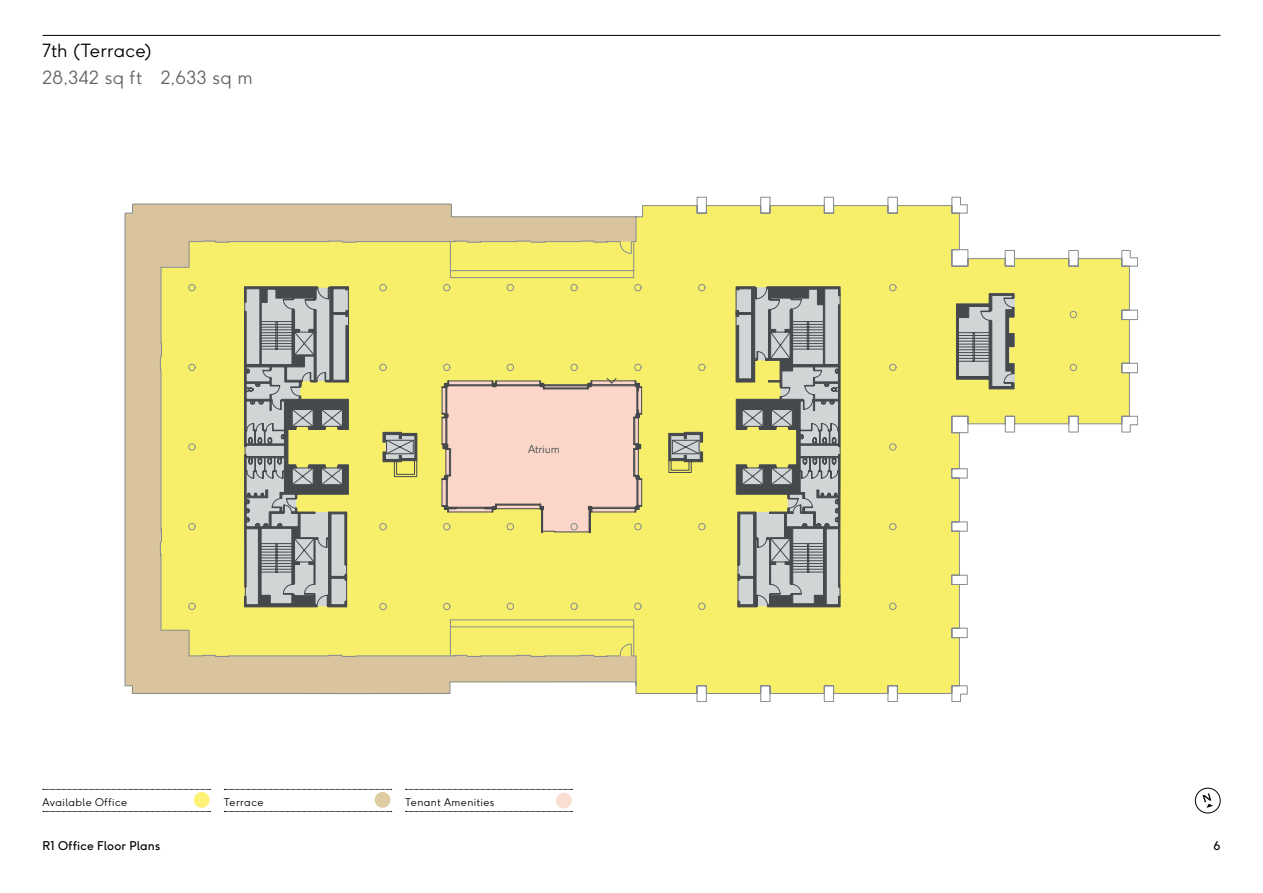
<style>
.page{position:relative;width:1263px;height:893px;background:#fff}
.page>*{position:absolute;margin:0;border:0;box-sizing:border-box;transform-origin:0 0}
.t1{font:300 18px "F37 Ginger";letter-spacing:.01em;color:#646468}
.t2{font:300 18px "F37 Ginger";letter-spacing:.02em;color:#000}
.t3{font:12px "F37 Ginger";letter-spacing:.015em;color:#000}
.t4{font:300 10.65px "F37 Ginger";color:#45494c}
.t5{font:300 10.5px "F37 Ginger";letter-spacing:.04em;color:#000}
</style>
<div class="page">
<svg style="left:1202px;top:793px;width:11px;height:15px"></svg>
<div style="left:1195px;top:788px;width:25px;height:25px;border:1px solid #000;border-radius:50%"></div>
<svg style="left:125px;top:197px;width:1013px;height:505px"></svg>
<div style="left:246px;top:279px;width:768px;height:7px;background:#f7ef6a"></div>
<svg style="left:244px;top:286px;width:770px;height:321px;background:#f5ee74"></svg>
<svg style="left:956px;top:294px;width:59px;height:95px;background:#a7a998"></svg>
<svg style="left:383px;top:432px;width:34px;height:30px"></svg>
<svg style="left:669px;top:432px;width:34px;height:30px"></svg>
<svg style="left:442px;top:381px;width:200px;height:152px;background:#edcfb4"></svg>
<svg style="left:244px;top:287px;width:104px;height:320px;background:#9fa193"></svg>
<svg style="left:735px;top:286px;width:105px;height:321px;background:#aaac9a"></svg>
<hr style="left:43px;top:35px;width:1177px;height:1px;background:#000">
<svg style="left:43px;top:789px;width:168px;height:1px"></svg>
<svg style="left:43px;top:811px;width:168px;height:1px"></svg>
<svg style="left:224px;top:789px;width:168px;height:1px"></svg>
<svg style="left:224px;top:811px;width:168px;height:1px"></svg>
<svg style="left:406px;top:789px;width:166px;height:1px"></svg>
<svg style="left:406px;top:811px;width:166px;height:1px"></svg>
<div style="left:194px;top:792px;width:16px;height:16px;background:#fff278;border-radius:50%"></div>
<div style="left:375px;top:792px;width:15px;height:16px;background:#e0cca3;border-radius:50%"></div>
<div style="left:556px;top:793px;width:16px;height:15px;background:#faded1;border-radius:50%"></div>
<h1 class="t2" style="left:43px;top:43px;width:110px">7th (Terrace)</h1>
<h1 class="t1" style="left:43px;top:70px;width:212px">28,342 sq ft 2,633 sq m</h1>
<p class="t4" style="left:528px;top:445px;width:33px">Atrium</p>
<p class="t5" style="left:43px;top:798px;width:86px">Available Office</p>
<p class="t5" style="left:224px;top:798px;width:41px">Terrace</p>
<p class="t5" style="left:405px;top:798px;width:90px">Tenant Amenities</p>
<p class="t3" style="left:43px;top:841px;width:119px">R1 Office Floor Plans</p>
<p class="t3" style="left:1213px;top:841px;width:8px">6</p>
</div>
